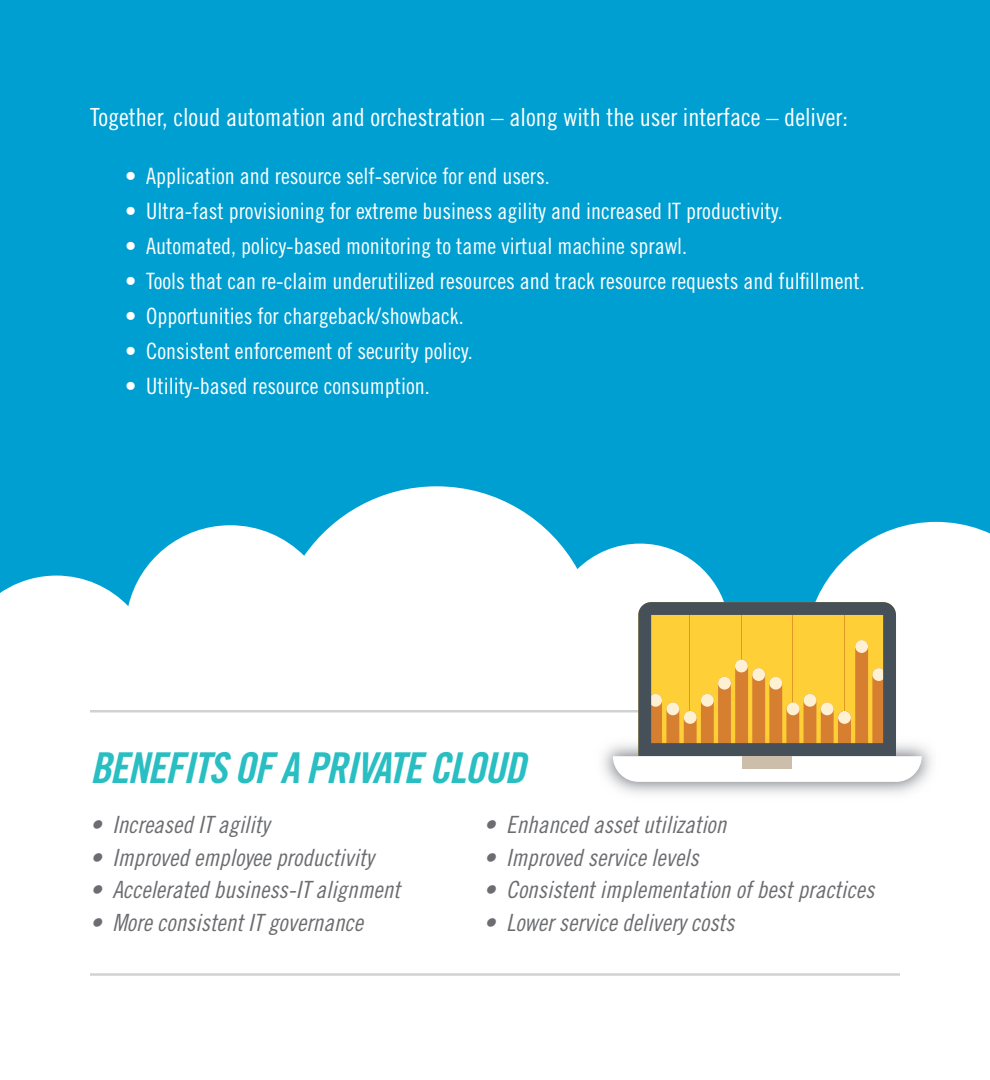
<style>
.page{position:relative;width:990px;height:1080px;background:#009fd1}
.page>*{position:absolute;margin:0;border:0;box-sizing:border-box;transform-origin:0 0}
.t1{font:42.5px "Trade Gothic Bold Cond Twenty Obl";letter-spacing:-.03em;color:#28bec2}
.t2{font:25px "Trade Gothic Cond Eighteen";color:#fff}
.t3{font:23.75px "Trade Gothic Cond Eighteen Obl";color:#6c6d70}
.t4{font:22.5px "Trade Gothic Cond Eighteen";color:#fff}
</style>
<div class="page">
<svg style="left:0;top:486px;width:990px;height:241px;fill:#fff"></svg>
<div style="left:0;top:727px;width:990px;height:353px;background:#fff"></div>
<hr style="left:90px;top:710px;width:733px;height:2px;background:#d1d2d4">
<hr style="left:90px;top:973px;width:810px;height:3px;background:#d1d2d4">
<svg style="left:613px;top:602px;width:309px;height:180px;background:#d6b977"></svg>
<div style="left:743px;top:756px;width:49px;height:13px;background:#cdbeac"></div>
<p class="t2" style="left:90px;top:102px;width:760px">Together, cloud automation and orchestration – along with the user interface – deliver:</p>
<p class="t4" style="left:125px;top:162px;width:426px">• Application and resource self-service for end users.</p>
<p class="t4" style="left:125px;top:197px;width:659px">• Ultra-fast provisioning for extreme business agility and increased IT productivity.</p>
<p class="t4" style="left:125px;top:232px;width:564px">• Automated, policy-based monitoring to tame virtual machine sprawl.</p>
<p class="t4" style="left:125px;top:267px;width:741px">• Tools that can re-claim underutilized resources and track resource requests and fulfillment.</p>
<p class="t4" style="left:125px;top:302px;width:340px">• Opportunities for chargeback/showback.</p>
<p class="t4" style="left:125px;top:337px;width:349px">• Consistent enforcement of security policy.</p>
<p class="t4" style="left:125px;top:372px;width:306px">• Utility-based resource consumption.</p>
<h1 class="t1" style="left:90px;top:742px;width:437px">BENEFITS OF A PRIVATE CLOUD</h1>
<p class="t3" style="left:90px;top:811px;width:181px">• Increased IT agility</p>
<p class="t3" style="left:90px;top:843px;width:285px">• Improved employee productivity</p>
<p class="t3" style="left:90px;top:876px;width:311px">• Accelerated business-IT alignment</p>
<p class="t3" style="left:90px;top:908px;width:275px">• More consistent IT governance</p>
<p class="t3" style="left:484px;top:811px;width:244px">• Enhanced asset utilization</p>
<p class="t3" style="left:484px;top:843px;width:217px">• Improved service levels</p>
<p class="t3" style="left:484px;top:876px;width:392px">• Consistent implementation of best practices</p>
<p class="t3" style="left:484px;top:908px;width:252px">• Lower service delivery costs</p>
</div>
